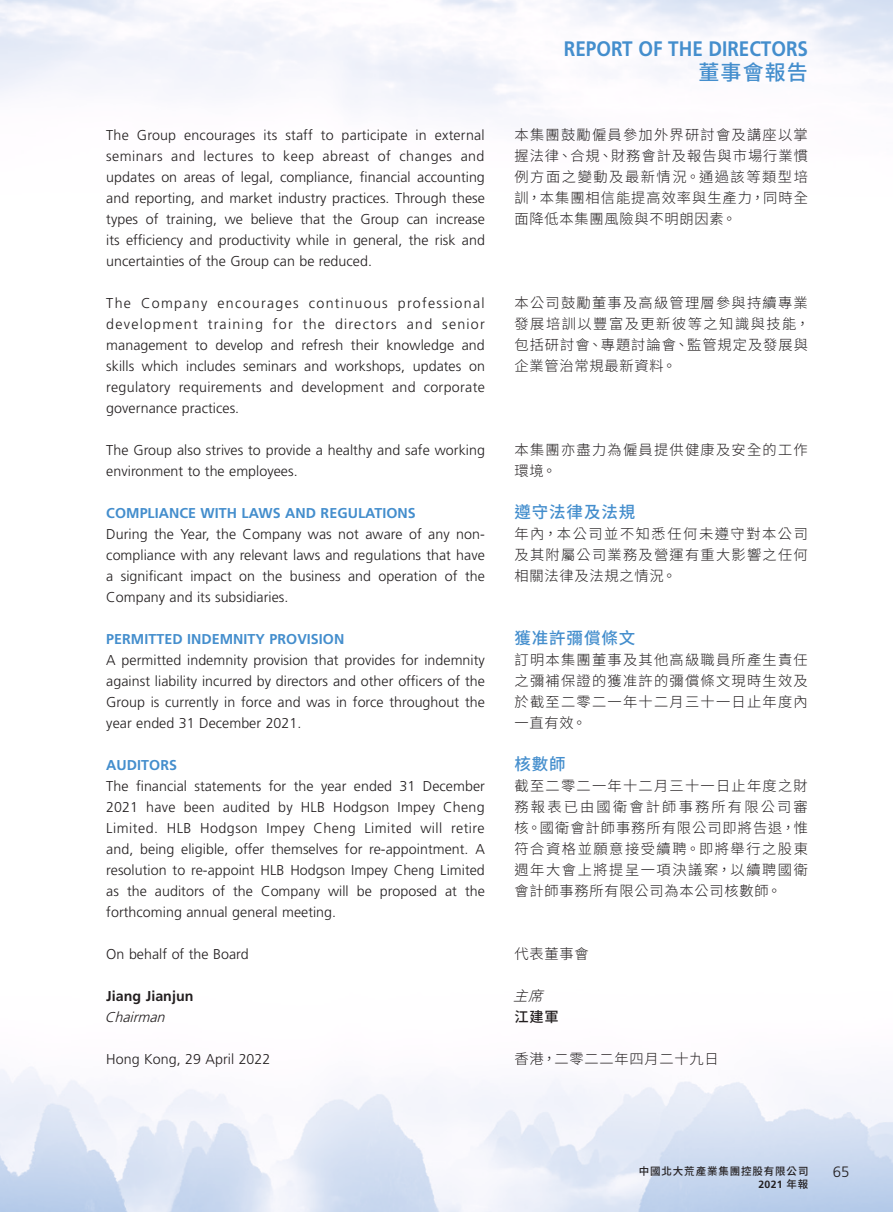
<style>
.page{position:relative;width:893px;height:1212px;background:#fff}
.page>*{position:absolute;margin:0;border:0;box-sizing:border-box;transform-origin:0 0}
.t1{font:700 21px "Frutiger LT Std";color:#448ecd;scale:.9 1}
.t2{font:500 21px "Source Han Sans TC";letter-spacing:.055em;color:#448ecd}
.C_Heading_1{font:500 16.5px "Source Han Sans TC";letter-spacing:.055em;color:#448ecd}
.t3{font:300 15px "Frutiger LT Std";color:#231f20}
.Body_Text{font:300 14.25px/21px "Frutiger LT Std";letter-spacing:.005em;color:#231f20;text-align:justify}
.C_Body_Text{font:300 14.25px/21px "Source Han Sans TC";letter-spacing:.09em;color:#231f20;text-align:justify}
.Heading_1{font:700 14.25px "Frutiger LT Std";letter-spacing:.005em;color:#448ecd}
.C_Body_Text-2{font:300 14.25px "Source Han Sans TC";letter-spacing:.055em;color:#231f20}
.Body_Text-2{font:700 14.25px "Frutiger LT Std";letter-spacing:.005em;color:#231f20}
.Body_Text-3{font:italic 300 14.25px "Frutiger LT Std";color:#231f20}
.C_Body_Text-3{font:500 14.25px "Source Han Sans TC";color:#231f20}
.C_Body_Text-4{font:italic 300 14.25px "Source Han Sans TC";color:#231f20}
.t4{font:500 10.5px "Source Han Sans TC";letter-spacing:.085em;color:#231f20}
.t5{font:700 10.5px "Frutiger LT Std";color:#231f20}
.s1{font-family:"Source Han Sans TC";font-weight:500}
</style>
<div class="page">
<img style="left:0;top:1067px;width:893px;height:145px">
<p class="Body_Text" style="left:106px;top:125px;width:380px">The Group encourages its staff to participate in external seminars and lectures to keep abreast of changes and updates on areas of legal, compliance, financial accounting and reporting, and market industry practices. Through these types of training, we believe that the Group can increase its efficiency and productivity while in general, the risk and uncertainties of the Group can be reduced.</p>
<p class="Body_Text" style="left:106px;top:293px;width:380px">The Company encourages continuous professional development training for the directors and senior management to develop and refresh their knowledge and skills which includes seminars and workshops, updates on regulatory requirements and development and corporate governance practices.</p>
<p class="Body_Text" style="left:106px;top:440px;width:380px">The Group also strives to provide a healthy and safe working environment to the employees.</p>
<p class="Heading_1" style="left:106px;top:505px;width:311px">COMPLIANCE WITH LAWS AND REGULATIONS</p>
<p class="Body_Text" style="left:106px;top:524px;width:380px">During the Year, the Company was not aware of any non&shy;compliance with any relevant laws and regulations that have a significant impact on the business and operation of the Company and its subsidiaries.</p>
<p class="Heading_1" style="left:106px;top:631px;width:239px">PERMITTED INDEMNITY PROVISION</p>
<p class="Body_Text" style="left:106px;top:650px;width:380px">A permitted indemnity provision that provides for indemnity against liability incurred by directors and other officers of the Group is currently in force and was in force throughout the year ended 31 December 2021.</p>
<p class="Heading_1" style="left:106px;top:757px;width:72px">AUDITORS</p>
<p class="Body_Text" style="left:106px;top:776px;width:380px">The financial statements for the year ended 31 December 2021 have been audited by HLB Hodgson Impey Cheng Limited. HLB Hodgson Impey Cheng Limited will retire and, being eligible, offer themselves for re-appointment. A resolution to re-appoint HLB Hodgson Impey Cheng Limited as the auditors of the Company will be proposed at the forthcoming annual general meeting.</p>
<p class="Body_Text" style="left:106px;top:944px;width:144px">On behalf of the Board</p>
<p class="Body_Text-2" style="left:106px;top:988px;width:89px">Jiang Jianjun</p>
<p class="Body_Text-3" style="left:105px;top:1009px;width:66px">Chairman</p>
<p class="Body_Text" style="left:106px;top:1049px;width:166px">Hong Kong, 29 April 2022</p>
<h1 class="t1" style="left:564px;top:36px;width:273px">REPORT OF THE DIRECTORS</h1>
<h1 class="t2" style="left:698px;top:60px;width:132px">董事會報告　</h1>
<p class="C_Body_Text" style="left:514px;top:125px;width:295px">本集團鼓勵僱員參加外界研討會及講座以掌握法律、合規、財務會計及報告與市場行業慣例方面之變動及最新情況。通過該等類型培訓，本集團相信能提高效率與生產力，同時全面降低本集團風險與不明朗因素。</p>
<p class="C_Body_Text" style="left:514px;top:293px;width:297px;text-align:left">本公司鼓勵董事及高級管理層參與持續專業發展培訓以豐富及更新彼等之知識與技能，包括研討會、專題討論會、監管規定及發展與企業管治常規最新資料。</p>
<p class="C_Body_Text" style="left:514px;top:440px;width:295px">本集團亦盡力為僱員提供健康及安全的工作環境。</p>
<p class="C_Heading_1" style="left:514px;top:503px;width:122px">遵守法律及法規</p>
<p class="C_Body_Text" style="left:514px;top:524px;width:295px">年內，本公司並不知悉任何未遵守對本公司及其附屬公司業務及營運有重大影響之任何相關法律及法規之情況。</p>
<p class="C_Heading_1" style="left:514px;top:629px;width:122px">獲准許彌償條文</p>
<p class="C_Body_Text" style="left:514px;top:650px;width:295px">訂明本集團董事及其他高級職員所產生責任之彌補保證的獲准許的彌償條文現時生效及於截至二零二一年十二月三十一日止年度內一直有效。</p>
<p class="C_Heading_1" style="left:514px;top:755px;width:53px">核數師</p>
<p class="C_Body_Text" style="left:514px;top:776px;width:295px">截至二零二一年十二月三十一日止年度之財務報表已由國衛會計師事務所有限公司審核。國衛會計師事務所有限公司即將告退，惟符合資格並願意接受續聘。即將舉行之股東週年大會上將提呈一項決議案，以續聘國衛會計師事務所有限公司為本公司核數師。</p>
<p class="C_Body_Text" style="left:514px;top:944px;width:76px">代表董事會</p>
<p class="C_Body_Text-4" style="left:513px;top:988px;width:42px">主席</p>
<p class="C_Body_Text-3" style="left:514px;top:1009px;width:46px">江建軍</p>
<p class="C_Body_Text-2" style="left:514px;top:1051px;width:206px">香港，二零二二年四月二十九日</p>
<p class="t4" style="left:639px;top:1165px;width:171px">中國北大荒產業集團控股有限公司</p>
<p class="t3" style="left:833px;top:1164px;width:18px">65</p>
<p class="t5" style="left:758px;top:1178px;width:52px">2021 <span class="s1">年報</span></p>
</div>
